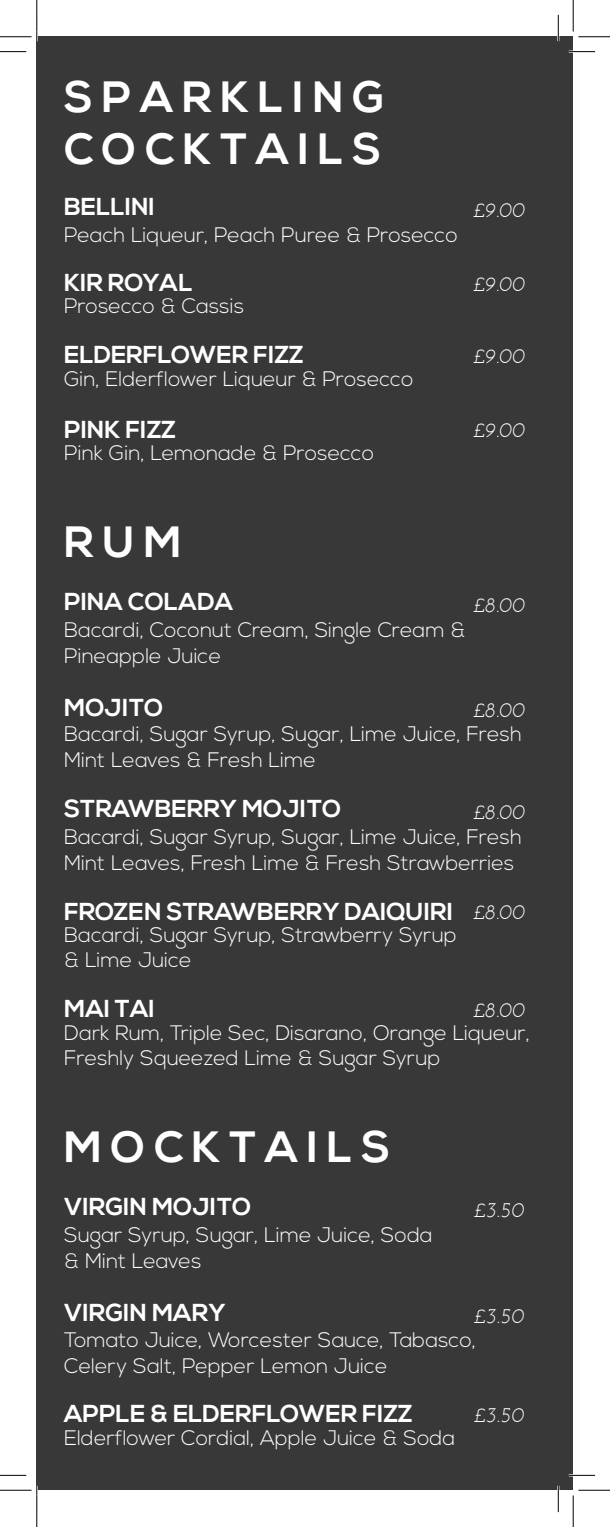
<style>
.page{position:relative;width:610px;height:1527px;background:#fff}
.page>*{position:absolute;margin:0;border:0;box-sizing:border-box;transform-origin:0 0}
.Product_Name{font:700 43.75px "Nexa";color:#fff}
.Product_Name-2{font:700 24.5px "Nexa";color:#fff}
.Descript{font:300 21px/25.2px "Nexa";color:#fff}
.Price{font:italic 21px "Josefin Slab";color:#fff}
</style>
<div class="page">
<div style="left:37px;top:37px;width:535px;height:1453px;background:#383838"></div>
<hr style="left:568px;top:51px;width:26px;height:2px;background:#fff">
<hr style="left:568px;top:1474px;width:26px;height:2px;background:#fff">
<hr style="left:36px;top:15px;width:2px;height:26px;background:#fff">
<hr style="left:36px;top:1486px;width:2px;height:26px;background:#fff">
<hr style="left:557px;top:15px;width:2px;height:26px;background:#fff">
<hr style="left:557px;top:1486px;width:2px;height:26px;background:#fff">
<svg style="left:0;top:51px;width:26px;height:1px"></svg>
<svg style="left:568px;top:51px;width:26px;height:1px"></svg>
<svg style="left:0;top:1475px;width:26px;height:1px"></svg>
<svg style="left:568px;top:1475px;width:26px;height:1px"></svg>
<svg style="left:557px;top:15px;width:1px;height:26px"></svg>
<svg style="left:557px;top:1486px;width:1px;height:26px"></svg>
<hr style="left:0;top:36px;width:32px;height:1px;background:#000">
<hr style="left:578px;top:36px;width:31px;height:1px;background:#000">
<hr style="left:0;top:1490px;width:32px;height:1px;background:#000">
<hr style="left:578px;top:1490px;width:31px;height:1px;background:#000">
<hr style="left:36px;top:0;width:1px;height:31px;background:#000">
<hr style="left:36px;top:1495px;width:1px;height:32px;background:#000">
<hr style="left:572px;top:0;width:1px;height:31px;background:#000">
<hr style="left:572px;top:1495px;width:1px;height:32px;background:#000">
<p class="Product_Name" style="left:64px;top:71px;width:322px">S P A R K L I N G</p>
<p class="Product_Name" style="left:64px;top:124px;width:318px">C O C K T A I L S</p>
<p class="Product_Name-2" style="left:64px;top:193px;width:92px">BELLINI</p>
<p class="Price" style="left:473px;top:198px;width:54px">£9.00</p>
<p class="Descript" style="left:64px;top:224px;width:395px">Peach Liqueur, Peach Puree &amp; Prosecco</p>
<p class="Product_Name-2" style="left:64px;top:269px;width:130px">KIR ROYAL</p>
<p class="Price" style="left:473px;top:271px;width:54px">£9.00</p>
<p class="Descript" style="left:64px;top:294px;width:181px">Prosecco &amp; Cassis</p>
<p class="Product_Name-2" style="left:64px;top:341px;width:241px">ELDERFLOWER FIZZ</p>
<p class="Price" style="left:473px;top:344px;width:54px">£9.00</p>
<p class="Descript" style="left:64px;top:367px;width:350px">Gin, Elderflower Liqueur &amp; Prosecco</p>
<p class="Product_Name-2" style="left:64px;top:415px;width:113px">PINK FIZZ</p>
<p class="Price" style="left:473px;top:418px;width:54px">£9.00</p>
<p class="Descript" style="left:64px;top:441px;width:311px">Pink Gin, Lemonade &amp; Prosecco</p>
<p class="Product_Name" style="left:64px;top:517px;width:119px">R U M</p>
<p class="Product_Name-2" style="left:64px;top:588px;width:170px">PINA COLADA</p>
<p class="Price" style="left:473px;top:593px;width:54px">£8.00</p>
<p class="Descript" style="left:64px;top:619px;width:403px">Bacardi, Coconut Cream, Single Cream &amp;<br>Pineapple Juice</p>
<p class="Product_Name-2" style="left:64px;top:694px;width:101px">MOJITO</p>
<p class="Price" style="left:473px;top:698px;width:54px">£8.00</p>
<p class="Descript" style="left:64px;top:722px;width:459px">Bacardi, Sugar Syrup, Sugar, Lime Juice, Fresh<br>Mint Leaves &amp; Fresh Lime</p>
<p class="Product_Name-2" style="left:64px;top:795px;width:278px">STRAWBERRY MOJITO</p>
<p class="Price" style="left:473px;top:800px;width:54px">£8.00</p>
<p class="Descript" style="left:64px;top:826px;width:459px">Bacardi, Sugar Syrup, Sugar, Lime Juice, Fresh<br>Mint Leaves, Fresh Lime &amp; Fresh Strawberries</p>
<p class="Product_Name-2" style="left:64px;top:897px;width:390px">FROZEN STRAWBERRY DAIQUIRI</p>
<p class="Price" style="left:473px;top:900px;width:54px">£8.00</p>
<p class="Descript" style="left:64px;top:923px;width:394px">Bacardi, Sugar Syrup, Strawberry Syrup</p>
<p class="Descript" style="left:64px;top:948px;width:129px">&amp; Lime Juice</p>
<p class="Product_Name-2" style="left:64px;top:994px;width:92px">MAI TAI</p>
<p class="Price" style="left:473px;top:997px;width:54px">£8.00</p>
<p class="Descript" style="left:64px;top:1021px;width:467px">Dark Rum, Triple Sec, Disarano, Orange Liqueur,<br>Freshly Squeezed Lime &amp; Sugar Syrup</p>
<p class="Product_Name" style="left:64px;top:1122px;width:327px">M O C K T A I L S</p>
<p class="Product_Name-2" style="left:64px;top:1193px;width:189px">VIRGIN MOJITO</p>
<p class="Price" style="left:473px;top:1198px;width:52px">£3.50</p>
<p class="Descript" style="left:64px;top:1224px;width:370px">Sugar Syrup, Sugar, Lime Juice, Soda</p>
<p class="Descript" style="left:64px;top:1249px;width:139px">&amp; Mint Leaves</p>
<p class="Product_Name-2" style="left:64px;top:1299px;width:163px">VIRGIN MARY</p>
<p class="Price" style="left:473px;top:1303px;width:52px">£3.50</p>
<p class="Descript" style="left:64px;top:1329px;width:413px">Tomato Juice, Worcester Sauce, Tabasco,<br>Celery Salt, Pepper Lemon Juice</p>
<p class="Product_Name-2" style="left:64px;top:1400px;width:350px">APPLE &amp; ELDERFLOWER FIZZ</p>
<p class="Price" style="left:473px;top:1402px;width:52px">£3.50</p>
<p class="Descript" style="left:64px;top:1426px;width:392px">Elderflower Cordial, Apple Juice &amp; Soda</p>
</div>
